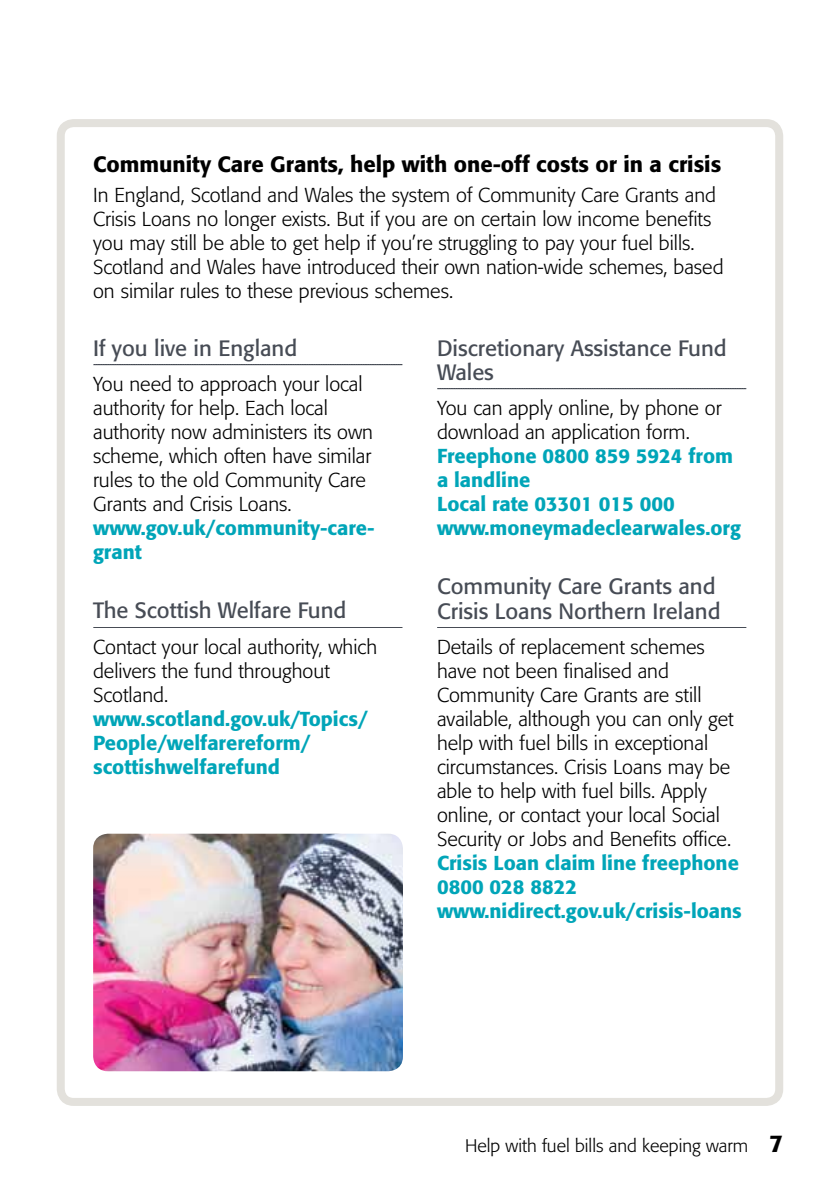
<style>
.page{position:relative;width:840px;height:1191px;background:#fff}
.page>*{position:absolute;margin:0;border:0;box-sizing:border-box;transform-origin:0 0}
.t1{font:22px/24px "Formata BQ";color:#474c55}
.t2{font:500 22px "Formata BQ";color:#000}
.t3{font:300 20px/24px "Formata BQ";color:#000}
.t4{font:500 20px/24px "Formata BQ";color:#00a5b8}
.t5{font:300 18px "Formata BQ";color:#000}
.s1{font-weight:500;font-size:24px}
</style>
<div class="page">
<svg style="left:94px;top:364px;width:308px;height:1px"></svg>
<svg style="left:94px;top:627px;width:308px;height:1px"></svg>
<svg style="left:437px;top:388px;width:309px;height:1px"></svg>
<svg style="left:437px;top:627px;width:309px;height:1px"></svg>
<div style="left:57px;top:119px;width:725px;height:987px;border:8px solid #e3e1dc;border-radius:13px"></div>
<img style="left:93px;top:833px;width:310px;height:238px">
<p class="t2" style="left:93px;top:151px;width:629px">Community Care Grants, help with one-off costs or in a crisis</p>
<p class="t3" style="left:93px;top:183px;width:631px">In England, Scotland and Wales the system of Community Care Grants and Crisis Loans no longer exists. But if you are on certain low income benefits you may still be able to get help if you’re struggling to pay your fuel bills.<br>Scotland and Wales have introduced their own nation-wide schemes, based on similar rules to these previous schemes.</p>
<p class="t1" style="left:93px;top:336px;width:205px">If you live in England</p>
<p class="t3" style="left:93px;top:372px;width:281px">You need to approach your local authority for help. Each local authority now administers its own scheme, which often have similar rules to the old Community Care<br>Grants and Crisis Loans.</p>
<p class="t4" style="left:93px;top:516px;width:283px">www.gov.uk/community-care&shy;grant</p>
<p class="t1" style="left:93px;top:598px;width:255px">The Scottish Welfare Fund</p>
<p class="t3" style="left:93px;top:635px;width:285px">Contact your local authority, which delivers the fund throughout<br>Scotland.</p>
<p class="t4" style="left:93px;top:706px;width:276px">www.scotland.gov.uk/Topics/<br>People/welfarereform/ scottishwelfarefund</p>
<p class="t1" style="left:437px;top:336px;width:291px">Discretionary Assistance Fund<br>Wales</p>
<p class="t3" style="left:437px;top:396px;width:286px">You can apply online, by phone or download an application form.</p>
<p class="t4" style="left:437px;top:444px;width:305px">Freephone 0800 859 5924 from a landline<br>Local rate 03301 015 000 www.moneymadeclearwales.org</p>
<p class="t1" style="left:437px;top:574px;width:285px">Community Care Grants and<br>Crisis Loans Northern Ireland</p>
<p class="t3" style="left:437px;top:635px;width:298px">Details of replacement schemes have not been finalised and Community Care Grants are still available, although you can only get help with fuel bills in exceptional circumstances. Crisis Loans may be able to help with fuel bills. Apply online, or contact your local Social Security or Jobs and Benefits office.</p>
<p class="t4" style="left:437px;top:850px;width:306px">Crisis Loan claim line freephone<br>0800 028 8822 www.nidirect.gov.uk/crisis-loans</p>
<p class="t5" style="left:465px;top:1135px;width:319px">Help with fuel bills and keeping warm <span class="s1">7</span></p>
</div>
